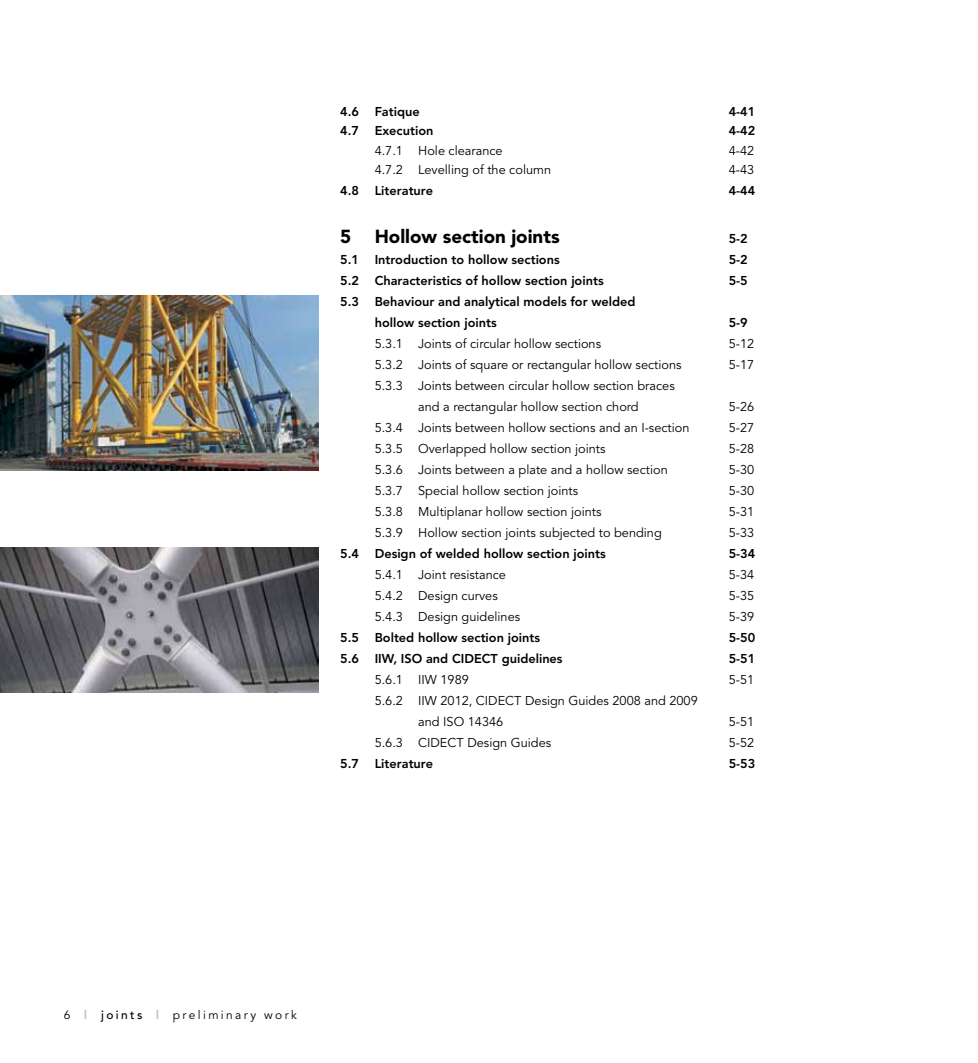
<style>
.page{position:relative;width:978px;height:1063px;background:#fff}
.page>*{position:absolute;margin:0;border:0;box-sizing:border-box;transform-origin:0 0}
.t1{font:900 18.75px "Avenir";color:#000}
.t2{font:12.75px/21px "Avenir";color:#000;text-align:center}
.t3{font:800 12.75px/21px "Avenir";color:#000}
.t4{font:12px "Avenir";letter-spacing:.2em;color:#000}
.s1{font-weight:900;color:#bcbec0}
.s2{font-weight:500}
</style>
<div class="page">
<img style="left:0;top:296px;width:319px;height:175px">
<img style="left:0;top:547px;width:319px;height:145px">
<hr style="left:977px;top:0;width:1px;height:1063px;background:#939598">
<p class="t3" style="left:340px;top:102px;width:81px">4.6 Fatique</p>
<p class="t3" style="left:729px;top:102px;width:28px">4-41</p>
<p class="t3" style="left:340px;top:122px;width:95px">4.7 Execution</p>
<p class="t3" style="left:729px;top:122px;width:28px">4-42</p>
<p class="t2" style="left:375px;top:141px;width:130px">4.7.1 Hole clearance</p>
<p class="t2" style="left:729px;top:141px;width:27px">4-42</p>
<p class="t2" style="left:375px;top:161px;width:178px">4.7.2 Levelling of the column</p>
<p class="t2" style="left:729px;top:161px;width:27px">4-43</p>
<p class="t3" style="left:340px;top:182px;width:94px">4.8 Literature</p>
<p class="t3" style="left:729px;top:182px;width:28px">4-44</p>
<h1 class="t1" style="left:340px;top:229px;width:221px">5 Hollow section joints</h1>
<p class="t3" style="left:729px;top:229px;width:21px">5-2</p>
<p class="t3" style="left:340px;top:250px;width:221px">5.1 Introduction to hollow sections</p>
<p class="t3" style="left:729px;top:250px;width:21px">5-2</p>
<p class="t3" style="left:340px;top:271px;width:265px">5.2 Characteristics of hollow section joints</p>
<p class="t3" style="left:729px;top:271px;width:21px">5-5</p>
<p class="t3" style="left:375px;top:292px;width:262px;text-indent:-35px">5.3 Behaviour and analytical models for welded hollow section joints</p>
<p class="t3" style="left:729px;top:313px;width:21px">5-9</p>
<p class="t2" style="left:375px;top:334px;width:228px">5.3.1 Joints of circular hollow sections</p>
<p class="t2" style="left:729px;top:334px;width:27px">5-12</p>
<p class="t2" style="left:375px;top:355px;width:308px">5.3.2 Joints of square or rectangular hollow sections</p>
<p class="t2" style="left:729px;top:355px;width:27px">5-17</p>
<p class="t2" style="left:375px;top:376px;width:302px">5.3.3 Joints between circular hollow section braces and a rectangular hollow section chord</p>
<p class="t2" style="left:729px;top:397px;width:27px">5-26</p>
<p class="t2" style="left:375px;top:418px;width:316px">5.3.4 Joints between hollow sections and an I-section</p>
<p class="t2" style="left:729px;top:418px;width:27px">5-27</p>
<p class="t2" style="left:375px;top:439px;width:232px">5.3.5 Overlapped hollow section joints</p>
<p class="t2" style="left:729px;top:439px;width:27px">5-28</p>
<p class="t2" style="left:375px;top:460px;width:295px">5.3.6 Joints between a plate and a hollow section</p>
<p class="t2" style="left:729px;top:460px;width:27px">5-30</p>
<p class="t2" style="left:375px;top:481px;width:205px">5.3.7 Special hollow section joints</p>
<p class="t2" style="left:729px;top:481px;width:27px">5-30</p>
<p class="t2" style="left:375px;top:502px;width:228px">5.3.8 Multiplanar hollow section joints</p>
<p class="t2" style="left:729px;top:502px;width:27px">5-31</p>
<p class="t2" style="left:375px;top:523px;width:289px">5.3.9 Hollow section joints subjected to bending</p>
<p class="t2" style="left:729px;top:523px;width:27px">5-33</p>
<p class="t3" style="left:340px;top:544px;width:267px">5.4 Design of welded hollow section joints</p>
<p class="t3" style="left:729px;top:544px;width:28px">5-34</p>
<p class="t2" style="left:375px;top:565px;width:133px">5.4.1 Joint resistance</p>
<p class="t2" style="left:729px;top:565px;width:27px">5-34</p>
<p class="t2" style="left:375px;top:586px;width:125px">5.4.2 Design curves</p>
<p class="t2" style="left:729px;top:586px;width:27px">5-35</p>
<p class="t2" style="left:375px;top:607px;width:147px">5.4.3 Design guidelines</p>
<p class="t2" style="left:729px;top:607px;width:27px">5-39</p>
<p class="t3" style="left:340px;top:628px;width:201px">5.5 Bolted hollow section joints</p>
<p class="t3" style="left:729px;top:628px;width:28px">5-50</p>
<p class="t3" style="left:340px;top:649px;width:224px">5.6 IIW, ISO and CIDECT guidelines</p>
<p class="t3" style="left:729px;top:649px;width:28px">5-51</p>
<p class="t2" style="left:375px;top:670px;width:96px">5.6.1 IIW 1989</p>
<p class="t2" style="left:729px;top:670px;width:27px">5-51</p>
<p class="t2" style="left:418px;top:691px;width:281px;text-align:left;text-indent:-44px">5.6.2 IIW 2012, CIDECT Design Guides 2008 and 2009 and ISO 14346</p>
<p class="t2" style="left:729px;top:712px;width:27px">5-51</p>
<p class="t2" style="left:375px;top:733px;width:178px">5.6.3 CIDECT Design Guides</p>
<p class="t2" style="left:729px;top:733px;width:27px">5-52</p>
<p class="t3" style="left:340px;top:754px;width:94px">5.7 Literature</p>
<p class="t3" style="left:729px;top:754px;width:28px">5-53</p>
<p class="t4" style="left:64px;top:1009px;width:235px">6 <span class="s1">|</span> <span class="s2">joints</span> <span class="s1">|</span> preliminary work</p>
</div>
